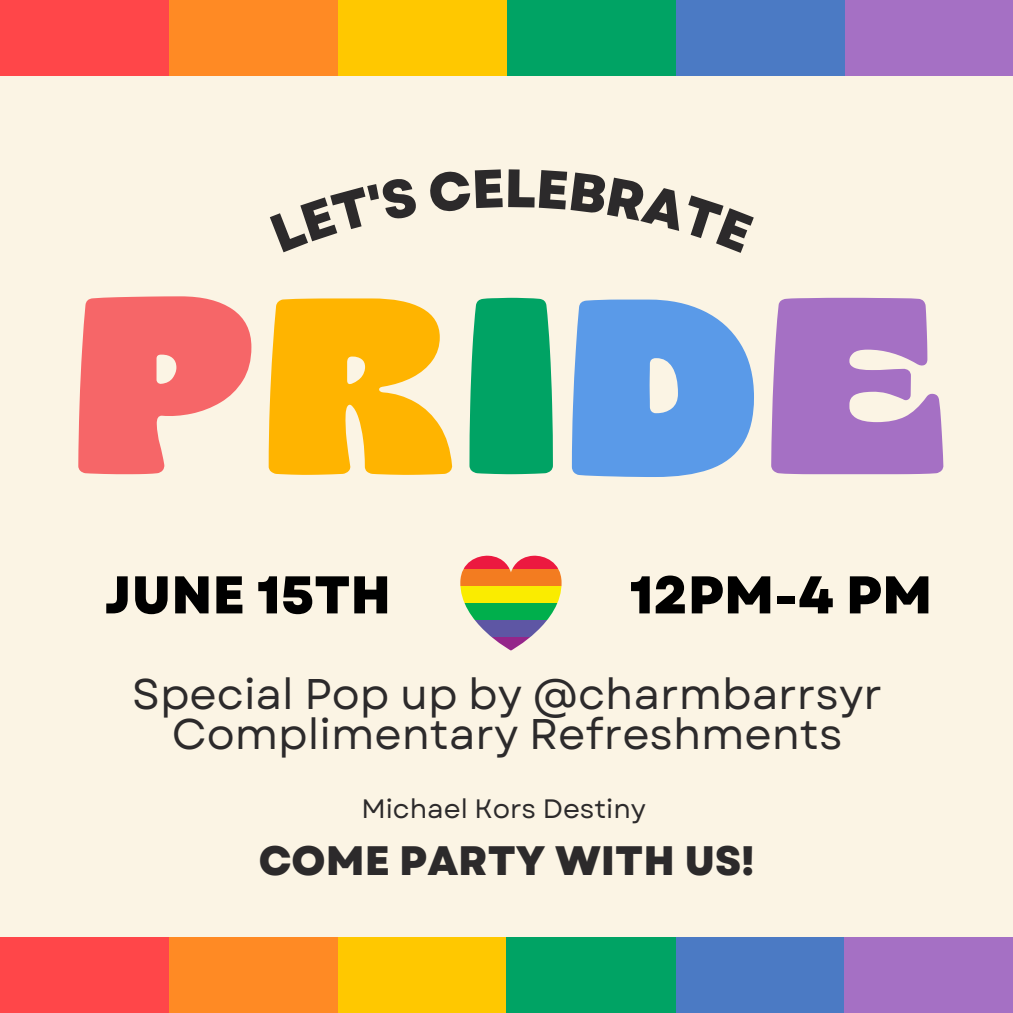
<style>
.page{position:relative;width:1013px;height:1013px;background:#fff}
.page>*{position:absolute;margin:0;border:0;box-sizing:border-box;transform-origin:0 0}
.t1{font:900 249px "Gliker";letter-spacing:.045em;color:#f66668}
.t2{font:800 52.88px "Garet";color:#000}
.t3{font:42.88px/39.4px "Garet";color:#2c2a2b;text-align:center}
.t4{font:800 41.12px "Garet";color:#2c2a2b}
.t5{font:26.62px "Garet";color:#2c2a2b}
.s1{color:#ffb400}
.s2{color:#00a364}
.s3{color:#5a9ae8}
.s4{color:#a570c4}
</style>
<div class="page">
<div style="left:0;top:0;width:1012px;height:1012px;background:#fbf4e4"></div>
<div style="left:0;top:937px;width:229px;height:75px;background:#ff4649"></div>
<div style="left:169px;top:937px;width:228px;height:75px;background:#ff8a24"></div>
<div style="left:338px;top:937px;width:211px;height:75px;background:#ffc800"></div>
<div style="left:507px;top:937px;width:193px;height:75px;background:#00a364"></div>
<div style="left:675px;top:937px;width:236px;height:75px;background:#4b7ac4"></div>
<div style="left:844px;top:937px;width:168px;height:75px;background:#a570c4"></div>
<div style="left:169px;top:0;width:168px;height:76px;background:#ff8a24"></div>
<div style="left:0;top:0;width:168px;height:76px;background:#ff4649"></div>
<div style="left:507px;top:0;width:193px;height:76px;background:#00a364"></div>
<div style="left:338px;top:0;width:168px;height:76px;background:#ffc800"></div>
<div style="left:676px;top:0;width:213px;height:76px;background:#4b7ac4"></div>
<div style="left:845px;top:0;width:167px;height:76px;background:#a570c4"></div>
<svg style="left:463px;top:555px;width:95px;height:14px"></svg>
<div style="left:460px;top:569px;width:102px;height:17px;background:#f37c20"></div>
<div style="left:460px;top:586px;width:102px;height:17px;background:#faec00"></div>
<svg style="left:464px;top:603px;width:94px;height:17px;background:#1bb65c"></svg>
<svg style="left:475px;top:620px;width:72px;height:17px"></svg>
<svg style="left:491px;top:637px;width:39px;height:13px"></svg>
<h1 class="t1" style="left:74px;top:231px;width:874px">P<span class="s1">R</span><span class="s2">I</span><span class="s3">D</span><span class="s4">E</span></h1>
<p class="t2" style="left:105px;top:557px;width:288px">JUNE 15TH</p>
<p class="t2" style="left:629px;top:557px;width:304px">12PM-4 PM</p>
<p class="t3" style="left:132px;top:674px;width:751px">Special Pop up by @charmbarrsyr<br>Complimentary Refreshments</p>
<p class="t5" style="left:361px;top:789px;width:286px">Michael Kors Destiny</p>
<p class="t4" style="left:259px;top:831px;width:497px">COME PARTY WITH US!</p>
</div>
